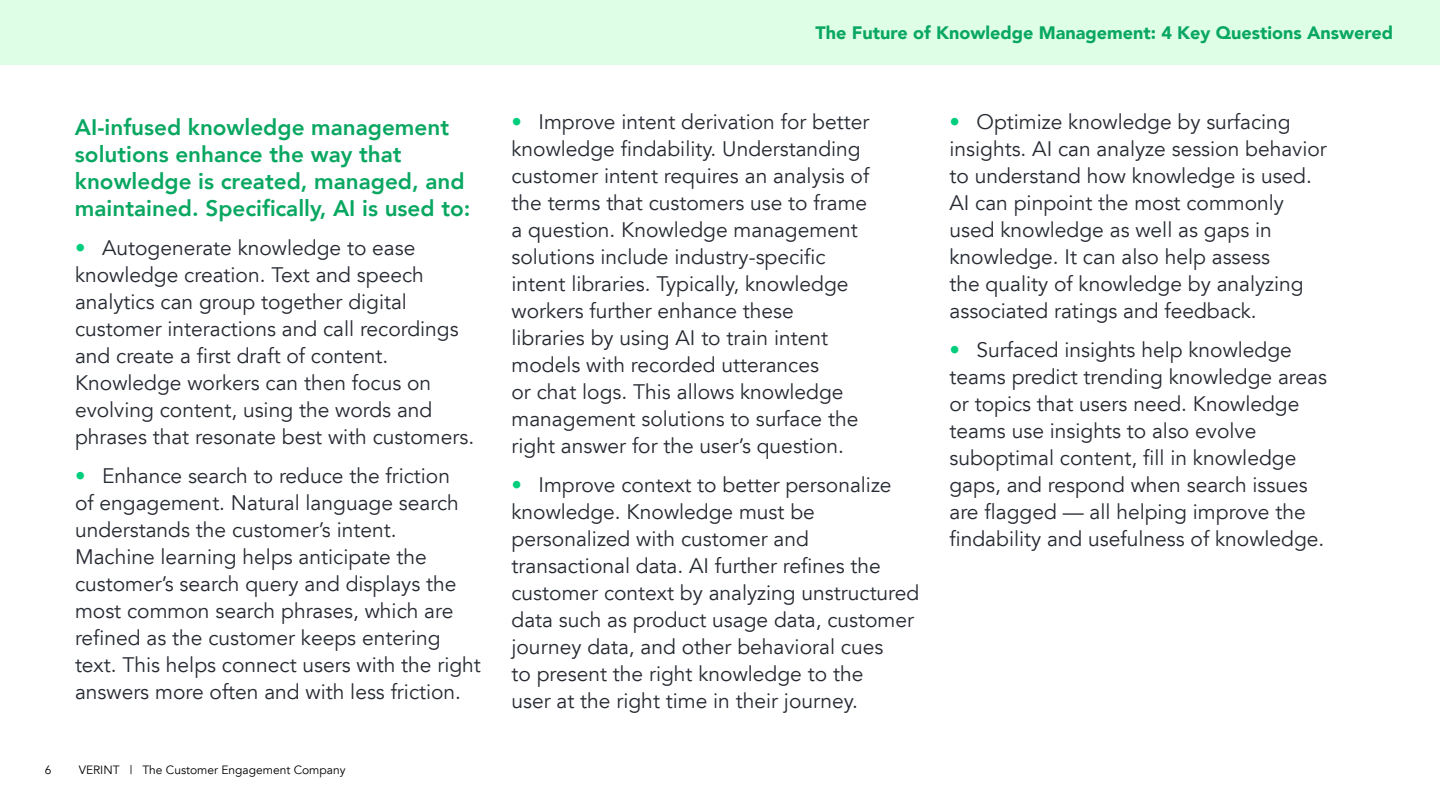
<style>
.page{position:relative;width:1440px;height:810px;background:#fff}
.page>*{position:absolute;margin:0;border:0;box-sizing:border-box;transform-origin:0 0}
.t1{font:800 22.5px/27px "Avenir";color:#09a761}
.t2{font:21px/27px "Avenir LT";color:#262a32}
.t3{font:900 18px "Avenir LT";color:#09a761}
.t4{font:12px "Avenir LT";color:#000}
.s1{color:#00ce7c}
</style>
<div class="page">
<div style="left:0;top:0;width:1440px;height:65px;background:#deffe6"></div>
<p class="t1" style="left:75px;top:116px;width:397px">AI-infused knowledge management solutions enhance the way that knowledge is created, managed, and maintained. Specifically, AI is used to:</p>
<p class="t2" style="left:75px;top:236px;width:401px"><span class="s1">•</span> Autogenerate knowledge to ease knowledge creation. Text and speech analytics can group together digital customer interactions and call recordings and create a first draft of content.<br>Knowledge workers can then focus on evolving content, using the words and phrases that resonate best with customers.</p>
<p class="t2" style="left:75px;top:464px;width:407px"><span class="s1">•</span> Enhance search to reduce the friction<br>of engagement. Natural language search understands the customer’s intent.<br>Machine learning helps anticipate the customer’s search query and displays the most common search phrases, which are refined as the customer keeps entering text. This helps connect users with the right answers more often and with less friction.</p>
<p class="t4" style="left:45px;top:765px;width:8px">6</p>
<p class="t4" style="left:79px;top:765px;width:268px">VERINT | The Customer Engagement Company</p>
<p class="t3" style="left:815px;top:25px;width:579px">The Future of Knowledge Management: 4 Key Questions Answered</p>
<p class="t2" style="left:512px;top:111px;width:359px"><span class="s1">•</span> Improve intent derivation for better knowledge findability. Understanding customer intent requires an analysis of the terms that customers use to frame a question. Knowledge management solutions include industry-specific intent libraries. Typically, knowledge workers further enhance these libraries by using AI to train intent models with recorded utterances<br>or chat logs. This allows knowledge management solutions to surface the right answer for the user’s question.</p>
<p class="t2" style="left:512px;top:474px;width:409px"><span class="s1">•</span> Improve context to better personalize knowledge. Knowledge must be personalized with customer and transactional data. AI further refines the customer context by analyzing unstructured data such as product usage data, customer journey data, and other behavioral cues<br>to present the right knowledge to the<br>user at the right time in their journey.</p>
<p class="t2" style="left:950px;top:111px;width:379px"><span class="s1">•</span> Optimize knowledge by surfacing insights. AI can analyze session behavior to understand how knowledge is used.<br>AI can pinpoint the most commonly used knowledge as well as gaps in knowledge. It can also help assess<br>the quality of knowledge by analyzing associated ratings and feedback.</p>
<p class="t2" style="left:950px;top:339px;width:379px"><span class="s1">•</span> Surfaced insights help knowledge teams predict trending knowledge areas or topics that users need. Knowledge teams use insights to also evolve suboptimal content, fill in knowledge gaps, and respond when search issues are flagged — all helping improve the findability and usefulness of knowledge.</p>
</div>
